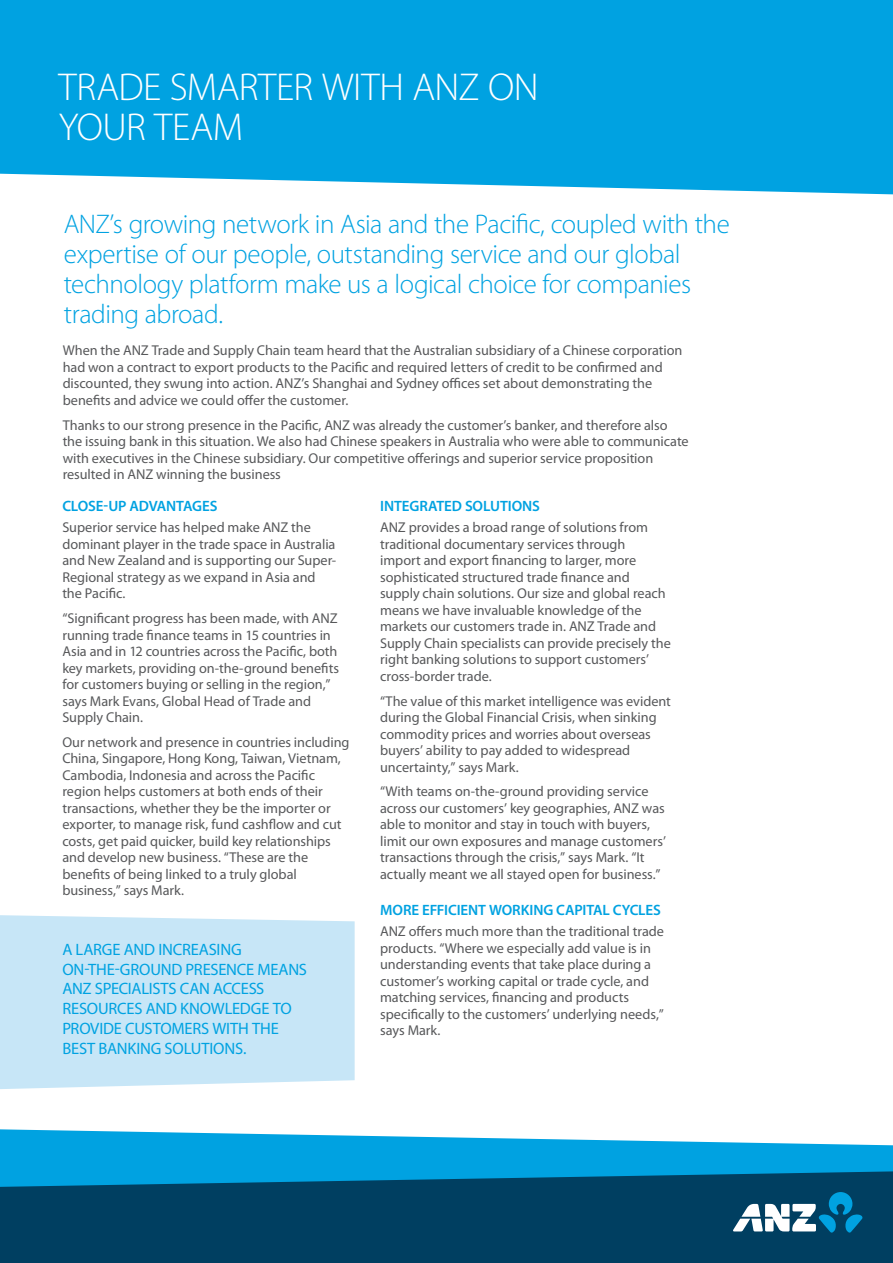
<style>
.page{position:relative;width:893px;height:1263px;background:#fff}
.page>*{position:absolute;margin:0;border:0;box-sizing:border-box;transform-origin:0 0}
.t1{font:300 39px/40.5px "Myriad Pro";letter-spacing:.1em;color:#fff}
.t2{font:300 27px/30px "Myriad Pro";letter-spacing:-.015em;color:#00a2e1}
.t3{font:16.5px/19.8px "Myriad Pro";letter-spacing:.07em;color:#00a2e1}
.t4{font:600 15px "Myriad Pro";letter-spacing:-.005em;color:#00a2e1}
.t5{font:14.25px/16.5px "Myriad Pro";letter-spacing:-.005em;color:#57585a}
</style>
<div class="page">
<div style="left:0;top:0;width:893px;height:194px;background:#00a2e1"></div>
<div style="left:0;top:915px;width:355px;height:174px;background:#c7e6f7"></div>
<svg style="left:0;top:1129px;width:893px;height:42px;fill:#00a2e1"></svg>
<svg style="left:0;top:1171px;width:893px;height:92px;background:#00486d"></svg>
<svg style="left:723px;top:1178px;width:150px;height:67px;background:#256281"></svg>
<h1 class="t1" style="left:59px;top:67px;width:475px">Trade smarter with ANZ on your team</h1>
<h2 class="t2" style="left:64px;top:209px;width:667px">ANZ’s growing network in Asia and the Pacific, coupled with the expertise of our people, outstanding service and our global technology platform make us a logical choice for companies trading abroad.</h2>
<p class="t5" style="left:63px;top:342px;width:621px">When the ANZ Trade and Supply Chain team heard that the Australian subsidiary of a Chinese corporation had won a contract to export products to the Pacific and required letters of credit to be confirmed and discounted, they swung into action. ANZ’s Shanghai and Sydney offices set about demonstrating the benefits and advice we could offer the customer.</p>
<p class="t5" style="left:63px;top:416px;width:627px">Thanks to our strong presence in the Pacific, ANZ was already the customer’s banker, and therefore also the issuing bank in this situation. We also had Chinese speakers in Australia who were able to communicate with executives in the Chinese subsidiary. Our competitive offerings and superior service proposition resulted in ANZ winning the business</p>
<p class="t4" style="left:62px;top:496px;width:157px">CLOSE-UP ADVANTAGES</p>
<p class="t5" style="left:62px;top:519px;width:275px">Superior service has helped make ANZ the dominant player in the trade space in Australia and New Zealand and is supporting our Super-Regional strategy as we expand in Asia and the Pacific.</p>
<p class="t5" style="left:62px;top:610px;width:278px">“Significant progress has been made, with ANZ running trade finance teams in 15 countries in Asia and in 12 countries across the Pacific, both key markets, providing on-the-ground benefits for customers buying or selling in the region,” says Mark Evans, Global Head of Trade and Supply Chain.</p>
<p class="t5" style="left:62px;top:734px;width:289px">Our network and presence in countries including China, Singapore, Hong Kong, Taiwan, Vietnam, Cambodia, Indonesia and across the Pacific region helps customers at both ends of their transactions, whether they be the importer or exporter, to manage risk, fund cashflow and cut costs, get paid quicker, build key relationships and develop new business. “These are the benefits of being linked to a truly global business,” says Mark.</p>
<p class="t3" style="left:62px;top:939px;width:227px">A large an d increasing on-the-ground presence means<br>ANZ specialists</p>
<p class="t3" style="left:180px;top:979px;width:11px">can</p>
<p class="t3" style="left:213px;top:979px;width:44px">access</p>
<p class="t3" style="left:62px;top:998px;width:140px">resources an d know</p>
<p class="t3" style="left:225px;top:998px;width:59px">ledge to</p>
<p class="t3" style="left:62px;top:1018px;width:93px">provide custom</p>
<p class="t3" style="left:62px;top:1018px;width:218px;text-indent:122px">ers with the best ban king so lutions</p>
<p class="t3" style="left:243px;top:1038px;width:5px">.</p>
<p class="t4" style="left:380px;top:496px;width:161px">INTEGRATED SOLUTIONS</p>
<p class="t5" style="left:380px;top:519px;width:292px">ANZ provides a broad range of solutions from traditional documentary services through<br>import and export financing to larger, more sophisticated structured trade finance and supply chain solutions. Our size and global reach means we have invaluable knowledge of the markets our customers trade in. ANZ Trade and Supply Chain specialists can provide precisely the right banking solutions to support customers’ cross-border trade.</p>
<p class="t5" style="left:380px;top:692px;width:292px">“The value of this market intelligence was evident during the Global Financial Crisis, when sinking commodity prices and worries about overseas buyers’ ability to pay added to widespread uncertainty,” says Mark.</p>
<p class="t5" style="left:380px;top:783px;width:287px">“With teams on-the-ground providing service across our customers’ key geographies, ANZ was able to monitor and stay in touch with buyers, limit our own exposures and manage customers’ transactions through the crisis,” says Mark. “It actually meant we all stayed open for business.”</p>
<p class="t4" style="left:380px;top:900px;width:282px">MORE EFFICIENT WORKING CAPITAL CYCLES</p>
<p class="t5" style="left:380px;top:923px;width:285px">ANZ offers much more than the traditional trade products. “Where we especially add value is in understanding events that take place during a customer’s working capital or trade cycle, and matching services, financing and products specifically to the customers’ underlying needs,” says Mark.</p>
</div>
